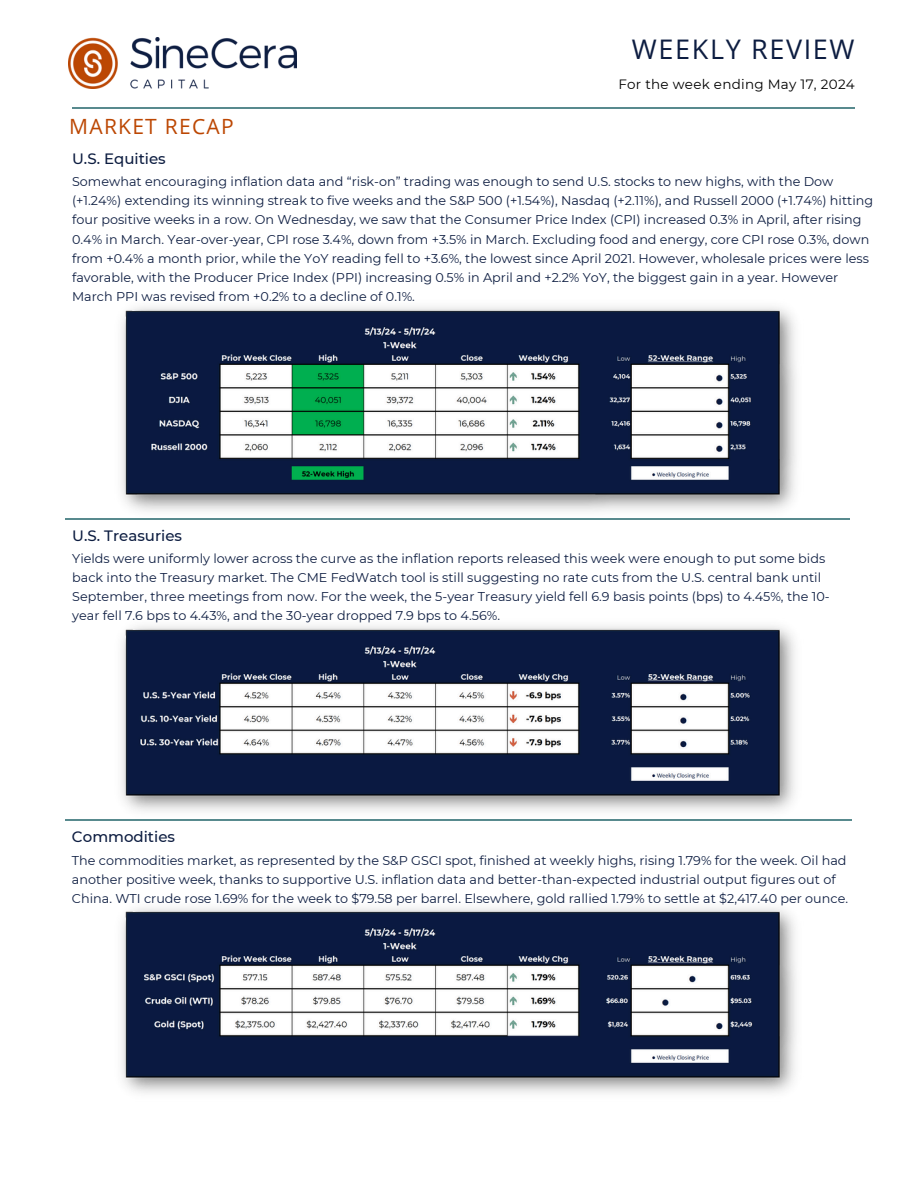
<style>
.page{position:relative;width:918px;height:1188px;background:#fff}
.page>*{position:absolute;margin:0;border:0;box-sizing:border-box;transform-origin:0 0}
.t1{font:27px "Open Sans";letter-spacing:.06em;color:#0d1d41}
.t2{font:21px "Open Sans";letter-spacing:.06em;color:#bc4703}
.t3{font:500 15px "Montserrat";color:#0d1d41}
.t4{font:13.5px "Montserrat";letter-spacing:.02em;color:#000}
.t5{font:12.75px/19.2px "Montserrat";color:#0d1d41}
</style>
<div class="page">
<img style="left:69px;top:38px;width:227px;height:50px">
<hr style="left:72px;top:107px;width:783px;height:1px;background:#588a8e">
<hr style="left:65px;top:519px;width:784px;height:1px;background:#588a8e">
<hr style="left:65px;top:819px;width:786px;height:1px;background:#588a8e">
<img style="left:121px;top:307px;width:675px;height:204px">
<img style="left:121px;top:626px;width:674px;height:185px">
<img style="left:121px;top:908px;width:675px;height:185px">
<p class="t1" style="left:632px;top:30px;width:224px">WEEKLY REVIEW</p>
<p class="t4" style="left:618px;top:76px;width:238px">For the week ending May 17, 2024</p>
<p class="t2" style="left:69px;top:111px;width:166px">MARKET RECAP</p>
<p class="t3" style="left:72px;top:149px;width:95px">U.S. Equities</p>
<p class="t5" style="left:72px;top:172px;width:803px">Somewhat encouraging inflation data and “risk-on” trading was enough to send U.S. stocks to new highs, with the Dow (+1.24%) extending its winning streak to five weeks and the S&amp;P 500 (+1.54%), Nasdaq (+2.11%), and Russell 2000 (+1.74%) hitting four positive weeks in a row. On Wednesday, we saw that the Consumer Price Index (CPI) increased 0.3% in April, after rising 0.4% in March. Year-over-year, CPI rose 3.4%, down from +3.5% in March. Excluding food and energy, core CPI rose 0.3%, down from +0.4% a month prior, while the YoY reading fell to +3.6%, the lowest since April 2021. However, wholesale prices were less favorable, with the Producer Price Index (PPI) increasing 0.5% in April and +2.2% YoY, the biggest gain in a year. However March PPI was revised from +0.2% to a decline of 0.1%.</p>
<p class="t3" style="left:72px;top:526px;width:111px">U.S. Treasuries</p>
<p class="t5" style="left:72px;top:549px;width:759px">Yields were uniformly lower across the curve as the inflation reports released this week were enough to put some bids back into the Treasury market. The CME FedWatch tool is still suggesting no rate cuts from the U.S. central bank until September, three meetings from now. For the week, the 5-year Treasury yield fell 6.9 basis points (bps) to 4.45%, the 10- year fell 7.6 bps to 4.43%, and the 30-year dropped 7.9 bps to 4.56%.</p>
<p class="t3" style="left:72px;top:828px;width:105px">Commodities</p>
<p class="t5" style="left:72px;top:850px;width:778px">The commodities market, as represented by the S&amp;P GSCI spot, finished at weekly highs, rising 1.79% for the week. Oil had another positive week, thanks to supportive U.S. inflation data and better-than-expected industrial output figures out of<br>China. WTI crude rose 1.69% for the week to $79.58 per barrel. Elsewhere, gold rallied 1.79% to settle at $2,417.40 per ounce.</p>
</div>
